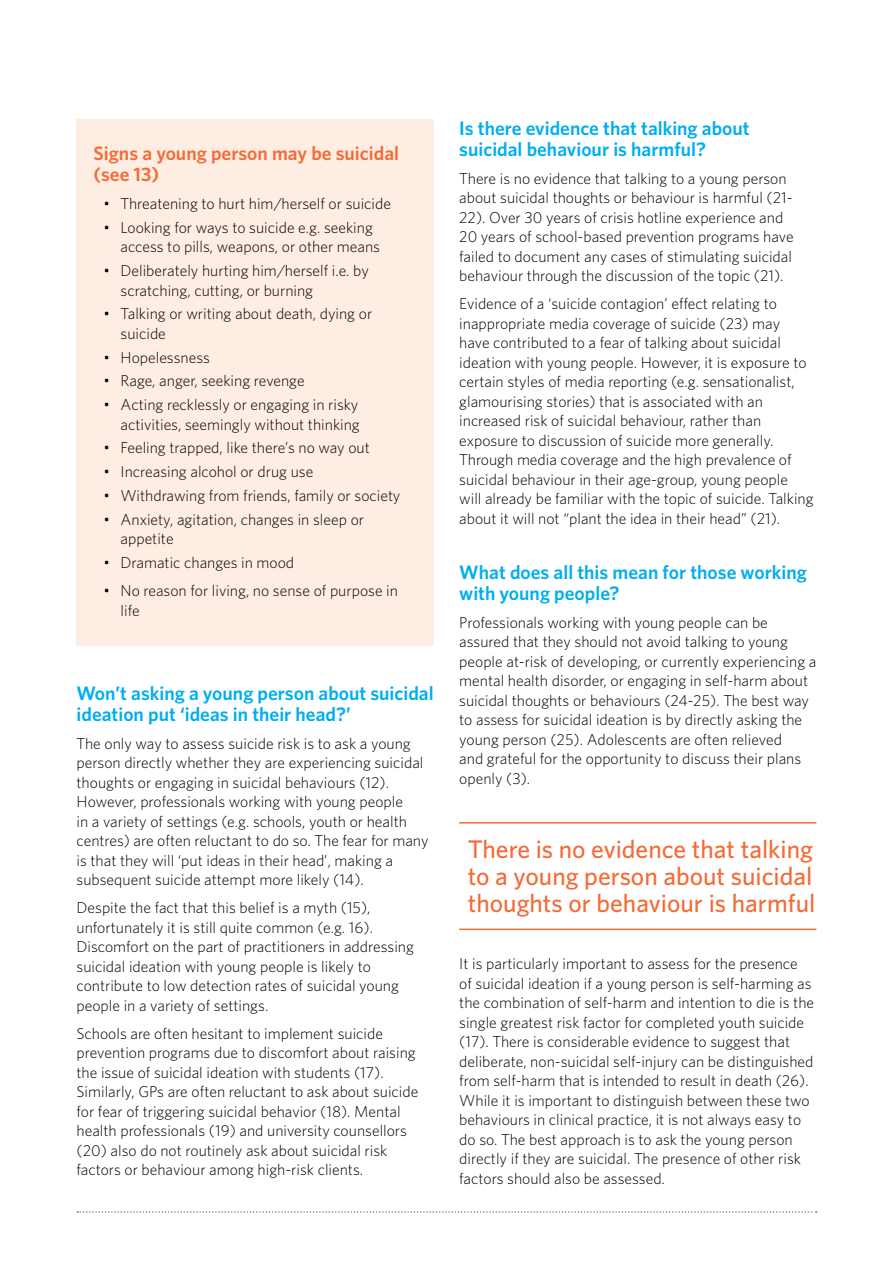
<style>
.page{position:relative;width:893px;height:1263px;background:#fff}
.page>*{position:absolute;margin:0;border:0;box-sizing:border-box;transform-origin:0 0}
.t1{font:500 25.5px/27px "Whitney";color:#f36c38;text-align:justify}
.t2{font:600 19.5px/21px "Whitney";color:#00aeef}
.t3{font:600 19.5px/21px "Whitney";color:#f36c38}
.t4{font:300 15.75px/19.5px "Whitney";color:#000}
</style>
<div class="page">
<hr style="left:459px;top:822px;width:357px;height:1px;background:#f36c38">
<hr style="left:459px;top:928px;width:357px;height:2px;background:#f36c38">
<svg style="left:77px;top:1211px;width:740px;height:2px"></svg>
<div style="left:77px;top:119px;width:357px;height:527px;background:#feede2"></div>
<p class="t3" style="left:94px;top:143px;width:307px">Signs a young person may be suicidal (see 13)</p>
<p class="t4" style="left:104px;top:193px;width:289px">• Threatening to hurt him/herself or suicide</p>
<p class="t4" style="left:121px;top:217px;width:261px;text-indent:-17px">• Looking for ways to suicide e.g. seeking access to pills, weapons, or other means</p>
<p class="t4" style="left:121px;top:260px;width:250px;text-indent:-17px">• Deliberately hurting him/herself i.e. by scratching, cutting, or burning</p>
<p class="t4" style="left:121px;top:304px;width:253px;text-indent:-17px">• Talking or writing about death, dying or suicide</p>
<p class="t4" style="left:104px;top:347px;width:108px">• Hopelessness</p>
<p class="t4" style="left:104px;top:371px;width:203px">• Rage, anger, seeking revenge</p>
<p class="t4" style="left:104px;top:394px;width:258px;text-align:right">• Acting recklessly or engaging in risky activities, seemingly without thinking</p>
<p class="t4" style="left:104px;top:438px;width:268px">• Feeling trapped, like there’s no way out</p>
<p class="t4" style="left:104px;top:461px;width:211px">• Increasing alcohol or drug use</p>
<p class="t4" style="left:104px;top:485px;width:298px">• Withdrawing from friends, family or society</p>
<p class="t4" style="left:121px;top:509px;width:245px;text-indent:-17px">• Anxiety, agitation, changes in sleep or appetite</p>
<p class="t4" style="left:104px;top:552px;width:192px">• Dramatic changes in mood</p>
<p class="t4" style="left:121px;top:580px;width:279px;text-indent:-17px">• No reason for living, no sense of purpose in life</p>
<p class="t2" style="left:77px;top:682px;width:359px">Won’t asking a young person about suicidal ideation put ‘ideas in their head?’</p>
<p class="t4" style="left:77px;top:733px;width:354px">The only way to assess suicide risk is to ask a young person directly whether they are experiencing suicidal thoughts or engaging in suicidal behaviours (12).<br>However, professionals working with young people<br>in a variety of settings (e.g. schools, youth or health centres) are often reluctant to do so. The fear for many is that they will ‘put ideas in their head’, making a subsequent suicide attempt more likely (14).</p>
<p class="t4" style="left:77px;top:898px;width:339px">Despite the fact that this belief is a myth (15), unfortunately it is still quite common (e.g. 16).<br>Discomfort on the part of practitioners in addressing suicidal ideation with young people is likely to contribute to low detection rates of suicidal young people in a variety of settings.</p>
<p class="t4" style="left:77px;top:1023px;width:343px">Schools are often hesitant to implement suicide prevention programs due to discomfort about raising the issue of suicidal ideation with students (17).<br>Similarly, GPs are often reluctant to ask about suicide for fear of triggering suicidal behavior (18). Mental health professionals (19) and university counsellors (20) also do not routinely ask about suicidal risk factors or behaviour among high-risk clients.</p>
<p class="t2" style="left:459px;top:117px;width:292px">Is there evidence that talking about suicidal behaviour is harmful?</p>
<p class="t4" style="left:459px;top:168px;width:336px">There is no evidence that talking to a young person about suicidal thoughts or behaviour is harmful (21- 22). Over 30 years of crisis hotline experience and 20 years of school-based prevention programs have failed to document any cases of stimulating suicidal behaviour through the discussion of the topic (21).</p>
<p class="t4" style="left:459px;top:293px;width:356px">Evidence of a ‘suicide contagion’ effect relating to inappropriate media coverage of suicide (23) may have contributed to a fear of talking about suicidal ideation with young people. However, it is exposure to certain styles of media reporting (e.g. sensationalist, glamourising stories) that is associated with an increased risk of suicidal behaviour, rather than exposure to discussion of suicide more generally.<br>Through media coverage and the high prevalence of suicidal behaviour in their age-group, young people will already be familiar with the topic of suicide. Talking about it will not “plant the idea in their head” (21).</p>
<p class="t2" style="left:459px;top:561px;width:349px">What does all this mean for those working with young people?</p>
<p class="t4" style="left:459px;top:612px;width:359px">Professionals working with young people can be assured that they should not avoid talking to young people at-risk of developing, or currently experiencing a mental health disorder, or engaging in self-harm about suicidal thoughts or behaviours (24-25). The best way to assess for suicidal ideation is by directly asking the young person (25). Adolescents are often relieved<br>and grateful for the opportunity to discuss their plans openly (3).</p>
<h1 class="t1" style="left:468px;top:835px;width:349px">There is no evidence that talking to a young person about suicidal thoughts or behaviour is harmful</h1>
<p class="t4" style="left:459px;top:954px;width:356px">It is particularly important to assess for the presence of suicidal ideation if a young person is self-harming as the combination of self-harm and intention to die is the single greatest risk factor for completed youth suicide (17). There is considerable evidence to suggest that deliberate, non-suicidal self-injury can be distinguished from self-harm that is intended to result in death (26).<br>While it is important to distinguish between these two behaviours in clinical practice, it is not always easy to do so. The best approach is to ask the young person directly if they are suicidal. The presence of other risk factors should also be assessed.</p>
</div>
